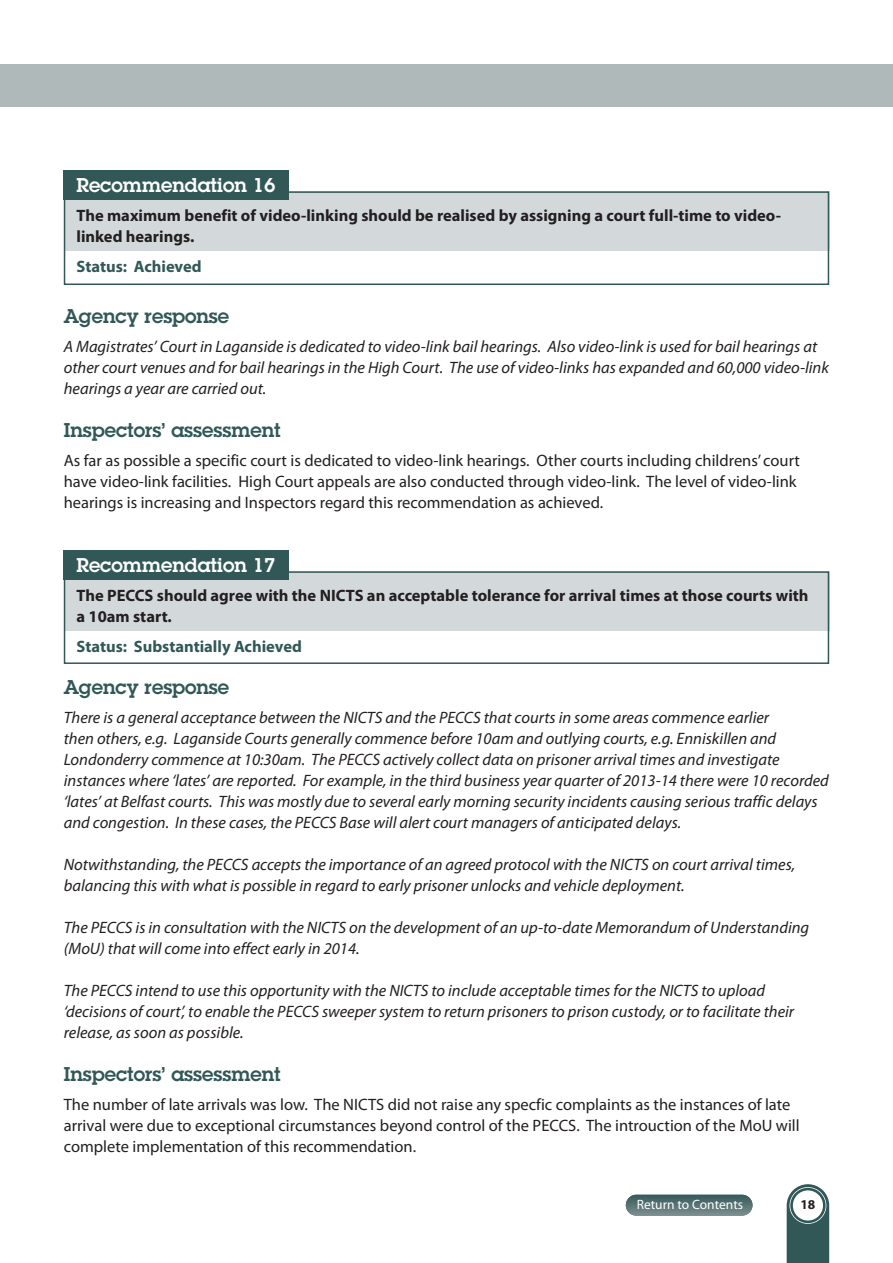
<style>
.page{position:relative;width:893px;height:1263px;background:#fff}
.page>*{position:absolute;margin:0;border:0;box-sizing:border-box;transform-origin:0 0}
.t1{font:600 19.5px "Lubalin Graph";color:#315857}
.t2{font:600 19.5px "Lubalin Graph";color:#fff}
.t3{font:italic 16.5px/21px "Myriad Pro";color:#231f20}
.t4{font:16.5px/21px "Myriad Pro";color:#231f20}
.t5{font:700 16.5px/21px "Myriad Pro";color:#231f20}
.t6{font:700 16.5px "Myriad Pro";color:#315857}
.t7{font:13.5px "Myriad Pro";color:#fff}
.t8{font:700 13.5px "Myriad Pro";color:#231f20}
</style>
<div class="page">
<div style="left:64px;top:572px;width:765px;height:59px;background:#d3d9da"></div>
<div style="left:64px;top:550px;width:225px;height:30px;background:#315857"></div>
<div style="left:64px;top:571px;width:765px;height:93px;border:2px solid #315857"></div>
<div style="left:64px;top:192px;width:765px;height:59px;background:#d3d9da"></div>
<div style="left:64px;top:170px;width:225px;height:30px;background:#315857"></div>
<div style="left:64px;top:191px;width:765px;height:94px;border:2px solid #315857"></div>
<svg style="left:787px;top:1184px;width:42px;height:79px;background:#456867"></svg>
<div style="left:789px;top:1187px;width:37px;height:37px;border:2px solid #fff;border-radius:50%"></div>
<div style="left:793px;top:1190px;width:30px;height:30px;background:#fff;border-radius:50%"></div>
<div style="left:626px;top:1195px;width:126px;height:20px;background:linear-gradient(to bottom,#375a5a,#768a8b);border-radius:10px"></div>
<div style="left:0;top:64px;width:893px;height:43px;background:#afb9ba"></div>
<p class="t2" style="left:77px;top:173px;width:200px">Recommendation 16</p>
<p class="t5" style="left:77px;top:206px;width:706px">The maximum benefit of video-linking should be realised by assigning a court full-time to video&shy;linked hearings.</p>
<p class="t6" style="left:77px;top:260px;width:127px">Status: Achieved</p>
<p class="t1" style="left:64px;top:305px;width:167px">Agency response</p>
<p class="t3" style="left:64px;top:338px;width:767px">A Magistrates’ Court in Laganside is dedicated to video-link bail hearings. Also video-link is used for bail hearings at other court venues and for bail hearings in the High Court. The use of video-links has expanded and 60,000 video-link hearings a year are carried out.</p>
<p class="t1" style="left:64px;top:419px;width:219px">Inspectors’ assessment</p>
<p class="t4" style="left:64px;top:451px;width:738px">As far as possible a specific court is dedicated to video-link hearings. Other courts including childrens’ court have video-link facilities. High Court appeals are also conducted through video-link. The level of video-link hearings is increasing and Inspectors regard this recommendation as achieved.</p>
<p class="t2" style="left:77px;top:553px;width:200px">Recommendation 17</p>
<p class="t5" style="left:77px;top:586px;width:733px">The PECCS should agree with the NICTS an acceptable tolerance for arrival times at those courts with a 10am start.</p>
<p class="t6" style="left:77px;top:640px;width:227px">Status: Substantially Achieved</p>
<p class="t1" style="left:64px;top:676px;width:167px">Agency response</p>
<p class="t3" style="left:64px;top:709px;width:767px">There is a general acceptance between the NICTS and the PECCS that courts in some areas commence earlier<br>then others, e.g. Laganside Courts generally commence before 10am and outlying courts, e.g. Enniskillen and Londonderry commence at 10:30am. The PECCS actively collect data on prisoner arrival times and investigate instances where ‘lates’ are reported. For example, in the third business year quarter of 2013-14 there were 10 recorded ‘lates’ at Belfast courts. This was mostly due to several early morning security incidents causing serious traffic delays and congestion. In these cases, the PECCS Base will alert court managers of anticipated delays.</p>
<p class="t3" style="left:64px;top:856px;width:733px">Notwithstanding, the PECCS accepts the importance of an agreed protocol with the NICTS on court arrival times, balancing this with what is possible in regard to early prisoner unlocks and vehicle deployment.</p>
<p class="t3" style="left:64px;top:919px;width:747px">The PECCS is in consultation with the NICTS on the development of an up-to-date Memorandum of Understanding (MoU) that will come into effect early in 2014.</p>
<p class="t3" style="left:64px;top:982px;width:732px">The PECCS intend to use this opportunity with the NICTS to include acceptable times for the NICTS to upload ‘decisions of court’, to enable the PECCS sweeper system to return prisoners to prison custody, or to facilitate their release, as soon as possible.</p>
<p class="t1" style="left:64px;top:1063px;width:219px">Inspectors’ assessment</p>
<p class="t4" style="left:64px;top:1095px;width:737px">The number of late arrivals was low. The NICTS did not raise any specfic complaints as the instances of late arrival were due to exceptional circumstances beyond control of the PECCS. The introuction of the MoU will complete implementation of this recommendation.</p>
<p class="t7" style="left:637px;top:1199px;width:108px">Return to Contents</p>
<p class="t8" style="left:800px;top:1200px;width:16px">18</p>
</div>
